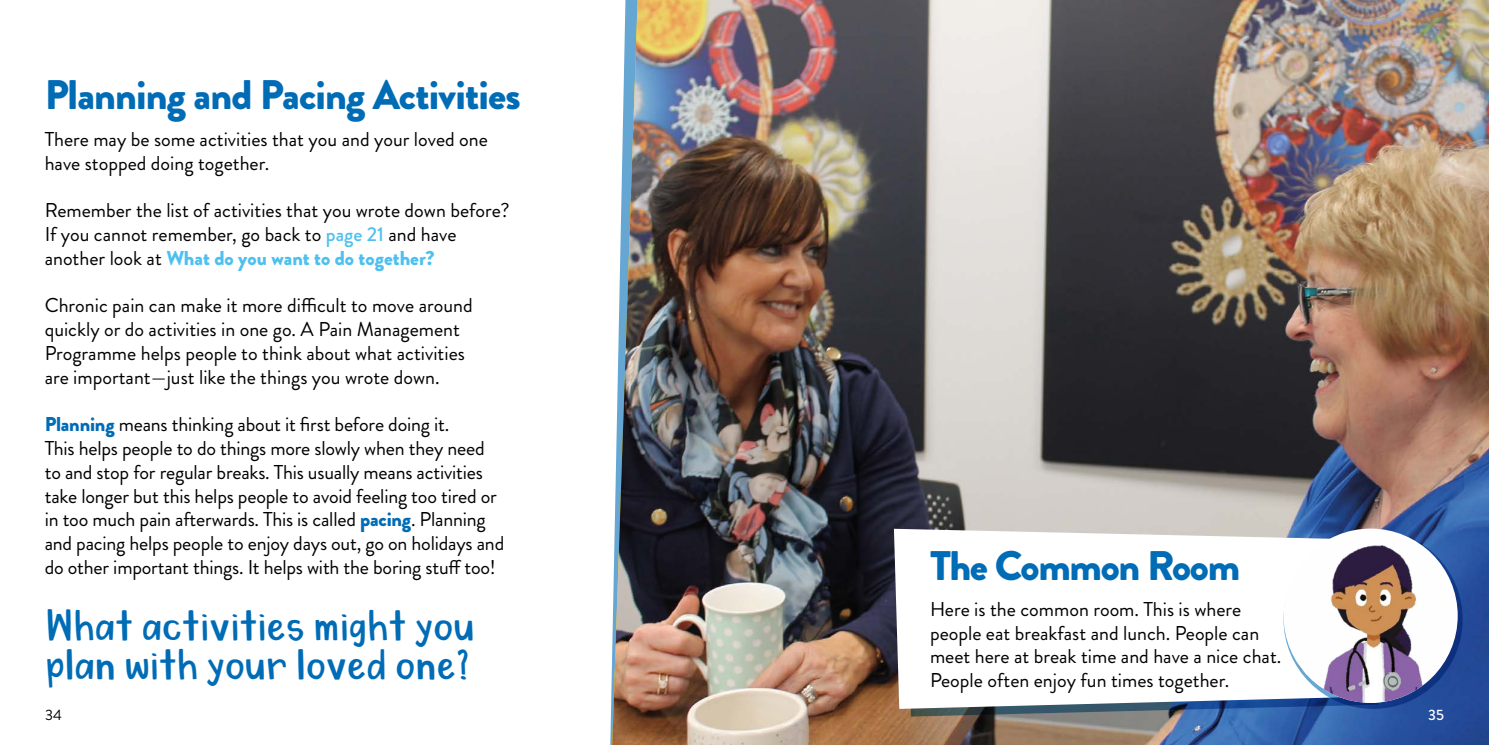
<style>
.page{position:relative;width:1489px;height:745px;background:#fff}
.page>*{position:absolute;margin:0;border:0;box-sizing:border-box;transform-origin:0 0}
.t1{font:43.75px/38.8px "My Dear Watson";color:#006cb6}
.t2{font:900 41.25px "Brandon Grotesque";letter-spacing:-.02em;color:#006cb6}
.t3{font:20px/23.8px "Brandon Grotesque";color:#000}
.t4{font:15px "Brandon Grotesque";color:#000}
.t5{font:500 15px "Brandon Grotesque";color:#fff}
.s1{font-weight:500;color:#4ec0ef}
.s2{font-weight:900;color:#4ec0ef}
.s3{font-weight:900;color:#006cb6}
</style>
<div class="page">
<img style="left:612px;top:0;width:876px;height:744px">
<svg style="left:910px;top:707px;width:473px;height:9px;background:#456283"></svg>
<svg style="left:893px;top:528px;width:470px;height:180px"></svg>
<svg style="left:1283px;top:529px;width:179px;height:179px;background:#37599a"></svg>
<img style="left:1283px;top:528px;width:174px;height:174px;border-radius:87px">
<p class="t2" style="left:45px;top:66px;width:477px">Planning and Pacing Activities</p>
<p class="t3" style="left:45px;top:127px;width:445px">There may be some activities that you and your loved one have stopped doing together.</p>
<p class="t3" style="left:45px;top:199px;width:466px">Remember the list of activities that you wrote down before?<br>If you cannot remember, go back to <span class="s1">page 21</span> and have another look at <span class="s2">What do you want to do together?</span></p>
<p class="t3" style="left:45px;top:294px;width:429px">Chronic pain can make it more difficult to move around quickly or do activities in one go. A Pain Management Programme helps people to think about what activities are important—just like the things you wrote down.</p>
<p class="t3" style="left:45px;top:412px;width:461px"><span class="s3">Planning</span> means thinking about it first before doing it.<br>This helps people to do things more slowly when they need to and stop for regular breaks. This usually means activities take longer but this helps people to avoid feeling too tired or in too much pain afterwards. This is called <span class="s3">pacing</span>. Planning and pacing helps people to enjoy days out, go on holidays and do other important things. It helps with the boring stuff too!</p>
<p class="t2" style="left:930px;top:535px;width:311px">The Common Room</p>
<p class="t3" style="left:930px;top:597px;width:353px">Here is the common room. This is where people eat breakfast and lunch. People can meet here at break time and have a nice chat.<br>People often enjoy fun times together.</p>
<p class="t1" style="left:45px;top:605px;width:430px">What activities might you plan with your loved one?</p>
<p class="t4" style="left:45px;top:704px;width:18px">34</p>
<p class="t5" style="left:1427px;top:704px;width:17px">35</p>
</div>
